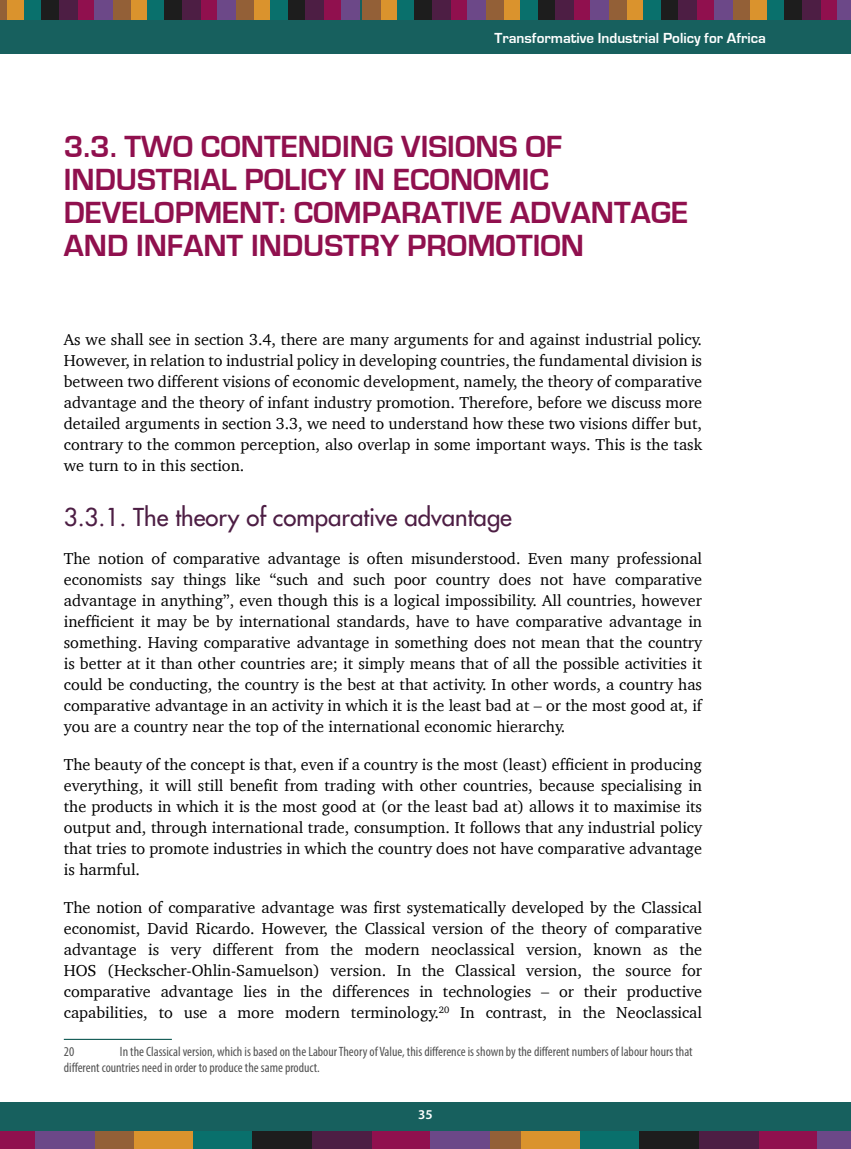
<style>
.page{position:relative;width:851px;height:1149px;background:#fff}
.page>*{position:absolute;margin:0;border:0;box-sizing:border-box;transform-origin:0 0}
.t1{font:700 31.5px/33px "Eurostile";color:#90104e}
.t2{font:500 24px "Futura Std";color:#4d1e44}
.t3{font:16.2px/21px "Charter";color:#000;text-align:justify}
.t4{font:700 15px "Eurostile";color:#fff}
.t5{font:condensed 13.5px/16.5px "Myriad Pro";color:#535353}
.t6{font:600 13.5px "Myriad Pro";color:#fff}
</style>
<div class="page">
<hr style="left:64px;top:1038px;width:108px;height:1px;background:#004f48">
<div style="left:0;top:0;width:850px;height:54px;background:#17605e"></div>
<div style="left:749px;top:0;width:18px;height:20px;background:#da932d"></div>
<div style="left:731px;top:0;width:19px;height:20px;background:#936037"></div>
<div style="left:819px;top:0;width:19px;height:20px;background:#90104e"></div>
<div style="left:766px;top:0;width:19px;height:20px;background:#09706c"></div>
<div style="left:784px;top:0;width:18px;height:20px;background:#1d1d1d"></div>
<div style="left:801px;top:0;width:19px;height:20px;background:#4d1e44"></div>
<div style="left:836px;top:0;width:14px;height:20px;background:#6c4888"></div>
<div style="left:625px;top:0;width:19px;height:20px;background:#da932d"></div>
<div style="left:608px;top:0;width:18px;height:20px;background:#936037"></div>
<div style="left:696px;top:0;width:18px;height:20px;background:#90104e"></div>
<div style="left:643px;top:0;width:19px;height:20px;background:#09706c"></div>
<div style="left:661px;top:0;width:18px;height:20px;background:#1d1d1d"></div>
<div style="left:678px;top:0;width:19px;height:20px;background:#4d1e44"></div>
<div style="left:713px;top:0;width:19px;height:20px;background:#6c4888"></div>
<div style="left:502px;top:0;width:19px;height:20px;background:#da932d"></div>
<div style="left:485px;top:0;width:18px;height:20px;background:#936037"></div>
<div style="left:573px;top:0;width:18px;height:20px;background:#90104e"></div>
<div style="left:520px;top:0;width:18px;height:20px;background:#09706c"></div>
<div style="left:537px;top:0;width:19px;height:20px;background:#1d1d1d"></div>
<div style="left:555px;top:0;width:19px;height:20px;background:#4d1e44"></div>
<div style="left:590px;top:0;width:19px;height:20px;background:#6c4888"></div>
<div style="left:379px;top:0;width:19px;height:20px;background:#da932d"></div>
<div style="left:362px;top:0;width:18px;height:20px;background:#936037"></div>
<div style="left:450px;top:0;width:18px;height:20px;background:#90104e"></div>
<div style="left:397px;top:0;width:18px;height:20px;background:#09706c"></div>
<div style="left:414px;top:0;width:19px;height:20px;background:#1d1d1d"></div>
<div style="left:432px;top:0;width:18px;height:20px;background:#4d1e44"></div>
<div style="left:467px;top:0;width:19px;height:20px;background:#6c4888"></div>
<div style="left:253px;top:0;width:18px;height:20px;background:#da932d"></div>
<div style="left:235px;top:0;width:18px;height:20px;background:#936037"></div>
<div style="left:323px;top:0;width:18px;height:20px;background:#90104e"></div>
<div style="left:270px;top:0;width:19px;height:20px;background:#09706c"></div>
<div style="left:288px;top:0;width:18px;height:20px;background:#1d1d1d"></div>
<div style="left:305px;top:0;width:19px;height:20px;background:#4d1e44"></div>
<div style="left:341px;top:0;width:18px;height:20px;background:#6c4888"></div>
<div style="left:129px;top:0;width:19px;height:20px;background:#da932d"></div>
<div style="left:112px;top:0;width:18px;height:20px;background:#936037"></div>
<div style="left:200px;top:0;width:18px;height:20px;background:#90104e"></div>
<div style="left:147px;top:0;width:18px;height:20px;background:#09706c"></div>
<div style="left:165px;top:0;width:18px;height:20px;background:#1d1d1d"></div>
<div style="left:182px;top:0;width:19px;height:20px;background:#4d1e44"></div>
<div style="left:217px;top:0;width:19px;height:20px;background:#6c4888"></div>
<div style="left:6px;top:0;width:19px;height:20px;background:#da932d"></div>
<div style="left:0;top:0;width:7px;height:20px;background:#936037"></div>
<div style="left:77px;top:0;width:18px;height:20px;background:#90104e"></div>
<div style="left:24px;top:0;width:18px;height:20px;background:#09706c"></div>
<div style="left:41px;top:0;width:19px;height:20px;background:#1d1d1d"></div>
<div style="left:59px;top:0;width:19px;height:20px;background:#4d1e44"></div>
<div style="left:94px;top:0;width:19px;height:20px;background:#6c4888"></div>
<div style="left:0;top:1101px;width:850px;height:47px;background:#17605e"></div>
<div style="left:520px;top:1131px;width:60px;height:17px;background:#da932d"></div>
<div style="left:461px;top:1131px;width:59px;height:17px;background:#936037"></div>
<div style="left:758px;top:1131px;width:59px;height:17px;background:#90104e"></div>
<div style="left:580px;top:1131px;width:59px;height:17px;background:#09706c"></div>
<div style="left:639px;top:1131px;width:59px;height:17px;background:#1d1d1d"></div>
<div style="left:699px;top:1131px;width:59px;height:17px;background:#4d1e44"></div>
<div style="left:817px;top:1131px;width:33px;height:17px;background:#6c4888"></div>
<div style="left:134px;top:1131px;width:59px;height:17px;background:#da932d"></div>
<div style="left:74px;top:1131px;width:60px;height:17px;background:#936037"></div>
<div style="left:371px;top:1131px;width:59px;height:17px;background:#90104e"></div>
<div style="left:193px;top:1131px;width:60px;height:17px;background:#09706c"></div>
<div style="left:253px;top:1131px;width:59px;height:17px;background:#1d1d1d"></div>
<div style="left:312px;top:1131px;width:59px;height:17px;background:#4d1e44"></div>
<div style="left:430px;top:1131px;width:59px;height:17px;background:#6c4888"></div>
<div style="left:0;top:1131px;width:35px;height:17px;background:#90104e"></div>
<div style="left:35px;top:1131px;width:59px;height:17px;background:#6c4888"></div>
<p class="t4" style="left:494px;top:30px;width:273px">Transformative Industrial Policy for Africa</p>
<h1 class="t1" style="left:64px;top:131px;width:625px">3.3. TWO CONTENDING VISIONS OF<br>INDUSTRIAL POLICY IN ECONOMIC<br>DEVELOPMENT: COMPARATIVE ADVANTAGE<br>AND INFANT INDUSTRY PROMOTION</h1>
<p class="t3" style="left:64px;top:329px;width:639px">As we shall see in section 3.4, there are many arguments for and against industrial policy.<br>However, in relation to industrial policy in developing countries, the fundamental division is between two different visions of economic development, namely, the theory of comparative advantage and the theory of infant industry promotion. Therefore, before we discuss more detailed arguments in section 3.3, we need to understand how these two visions differ but, contrary to the common perception, also overlap in some important ways. This is the task we turn to in this section.</p>
<h2 class="t2" style="left:64px;top:501px;width:449px">3.3.1. The theory of comparative advantage</h2>
<p class="t3" style="left:64px;top:547px;width:639px">The notion of comparative advantage is often misunderstood. Even many professional economists say things like “such and such poor country does not have comparative advantage in anything”, even though this is a logical impossibility. All countries, however inefficient it may be by international standards, have to have comparative advantage in something. Having comparative advantage in something does not mean that the country is better at it than other countries are; it simply means that of all the possible activities it could be conducting, the country is the best at that activity. In other words, a country has comparative advantage in an activity in which it is the least bad at – or the most good at, if you are a country near the top of the international economic hierarchy.</p>
<p class="t3" style="left:64px;top:753px;width:639px">The beauty of the concept is that, even if a country is the most (least) efficient in producing everything, it will still benefit from trading with other countries, because specialising in the products in which it is the most good at (or the least bad at) allows it to maximise its output and, through international trade, consumption. It follows that any industrial policy that tries to promote industries in which the country does not have comparative advantage is harmful.</p>
<p class="t3" style="left:64px;top:896px;width:639px">The notion of comparative advantage was first systematically developed by the Classical economist, David Ricardo. However, the Classical version of the theory of comparative advantage is very different from the modern neoclassical version, known as the HOS (Heckscher-Ohlin-Samuelson) version. In the Classical version, the source for comparative advantage lies in the differences in technologies – or their productive capabilities, to use a more modern terminology.<sup>20</sup> In contrast, in the Neoclassical</p>
<p class="t5" style="left:64px;top:1042px;width:12px">20</p>
<p class="t5" style="left:64px;top:1042px;width:630px;text-indent:56px">In the Classical version, which is based on the Labour Theory of Value, this difference is shown by the different numbers of labour hours that different countries need in order to produce the same product.</p>
<p class="t6" style="left:418px;top:1105px;width:16px">35</p>
</div>
